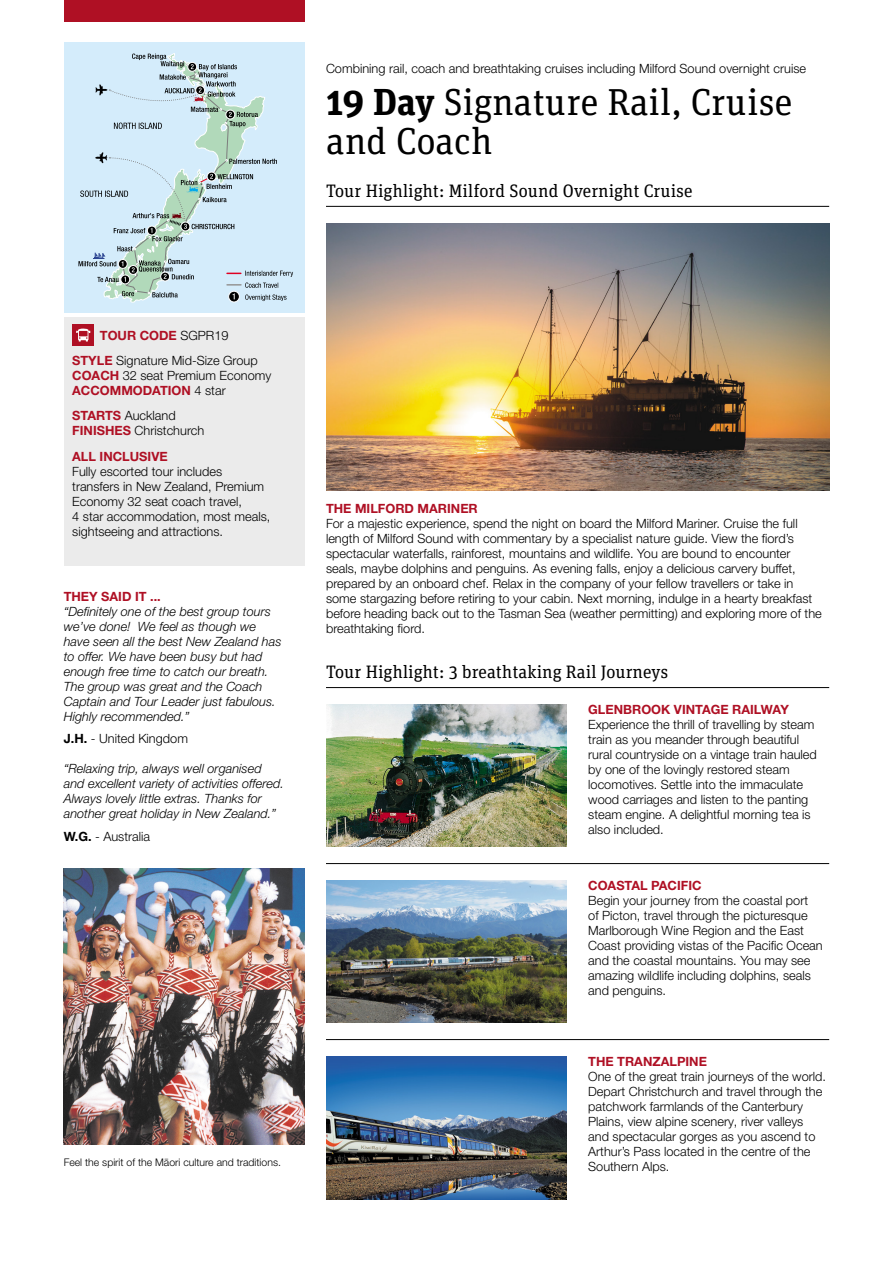
<style>
.page{position:relative;width:893px;height:1263px;background:#fff}
.page>*{position:absolute;margin:0;border:0;box-sizing:border-box;transform-origin:0 0}
.Headline{font:37.5px/39px "Unit Slab OT";color:#000}
.t1{font:18px "Unit Slab OT";color:#000}
.Body_Text{font:300 12.75px/15px "Helvetica Neue LT Pro";color:#000}
.Body_Text-2{font:italic 300 12.75px/15px "Helvetica Neue LT Pro";color:#000}
.Sub_Heads{font:700 12.75px "Helvetica Neue LT Pro";color:#af1024}
.Sub_Heads-2{font:300 12.75px "Helvetica Neue LT Pro";color:#000}
.Itinerary_Heads{font:700 12.75px "Helvetica Neue LT Pro";color:#af1024}
.t2{font:300 10.5px "Helvetica Neue LT Pro";color:#000}
.s1{font-weight:700}
.s2{font-weight:300;color:#000}
.s3{font-weight:700;color:#af1024}
</style>
<div class="page">
<div style="left:64px;top:43px;width:241px;height:270px;background:#d4ecfb"></div>
<img style="left:326px;top:223px;width:503px;height:268px">
<hr style="left:326px;top:687px;width:503px;height:1px;background:#000">
<img style="left:326px;top:705px;width:241px;height:141px">
<img style="left:326px;top:881px;width:241px;height:141px">
<img style="left:326px;top:1057px;width:241px;height:142px">
<hr style="left:326px;top:863px;width:503px;height:1px;background:#000">
<hr style="left:326px;top:1039px;width:503px;height:1px;background:#000">
<div style="left:64px;top:0;width:241px;height:22px;background:#af1024"></div>
<hr style="left:326px;top:206px;width:503px;height:1px;background:#000">
<svg style="left:78px;top:53px;width:215px;height:249px"></svg>
<img style="left:64px;top:868px;width:241px;height:277px">
<div style="left:64px;top:317px;width:241px;height:249px;background:#ebebeb"></div>
<div style="left:73px;top:324px;width:21px;height:22px;background:#af1024"></div>
<svg style="left:76px;top:329px;width:14px;height:12px"></svg>
<p class="Body_Text" style="left:326px;top:61px;width:482px">Combining rail, coach and breathtaking cruises including Milford Sound overnight cruise</p>
<p class="Headline" style="left:326px;top:82px;width:468px"><span class="s1">19 Day</span> Signature Rail, Cruise and Coach</p>
<p class="t1" style="left:326px;top:179px;width:368px">Tour Highlight: Milford Sound Overnight Cruise</p>
<p class="Sub_Heads" style="left:100px;top:327px;width:130px">TOUR CODE <span class="s2">SGPR19</span></p>
<p class="Sub_Heads-2" style="left:72px;top:352px;width:187px"><span class="s3">STYLE</span> Signature Mid-Size Group</p>
<p class="Sub_Heads-2" style="left:72px;top:367px;width:201px"><span class="s3">COACH</span> 32 seat Premium Economy</p>
<p class="Sub_Heads" style="left:72px;top:382px;width:155px">ACCOMMODATION <span class="s2">4 star</span></p>
<p class="Body_Text" style="left:72px;top:408px;width:105px"><span class="s3">STARTS</span> Auckland</p>
<p class="Body_Text" style="left:72px;top:423px;width:133px"><span class="s3">FINISHES</span> Christchurch</p>
<p class="Sub_Heads" style="left:72px;top:448px;width:97px">ALL INCLUSIVE</p>
<p class="Body_Text" style="left:72px;top:463px;width:200px">Fully escorted tour includes transfers in New Zealand, Premium<br>Economy 32 seat coach travel,<br>4 star accommodation, most meals, sightseeing and attractions.</p>
<p class="Itinerary_Heads" style="left:64px;top:588px;width:99px">THEY SAID IT ...</p>
<p class="Body_Text-2" style="left:64px;top:603px;width:219px">“Definitely one of the best group tours we’ve done! We feel as though we have seen all the best New Zealand has to offer. We have been busy but had enough free time to catch our breath.<br>The group was great and the Coach Captain and Tour Leader just fabulous.<br>Highly recommended.”</p>
<p class="Body_Text" style="left:64px;top:731px;width:126px"><span class="s1">J.H.</span> - United Kingdom</p>
<p class="Body_Text-2" style="left:64px;top:761px;width:222px">“Relaxing trip, always well organised and excellent variety of activities offered.<br>Always lovely little extras. Thanks for another great holiday in New Zealand.”</p>
<p class="Body_Text" style="left:64px;top:828px;width:88px"><span class="s1">W.G.</span> - Australia</p>
<p class="t2" style="left:64px;top:1155px;width:219px">Feel the spirit of the Māori culture and traditions.</p>
<p class="Sub_Heads" style="left:326px;top:500px;width:153px">THE MILFORD MARINER</p>
<p class="Body_Text" style="left:326px;top:515px;width:497px">For a majestic experience, spend the night on board the Milford Mariner. Cruise the full length of Milford Sound with commentary by a specialist nature guide. View the fiord’s spectacular waterfalls, rainforest, mountains and wildlife. You are bound to encounter seals, maybe dolphins and penguins. As evening falls, enjoy a delicious carvery buffet, prepared by an onboard chef. Relax in the company of your fellow travellers or take in some stargazing before retiring to your cabin. Next morning, indulge in a hearty breakfast before heading back out to the Tasman Sea (weather permitting) and exploring more of the breathtaking fiord.</p>
<p class="t1" style="left:326px;top:660px;width:344px">Tour Highlight: 3 breathtaking Rail Journeys</p>
<p class="Sub_Heads" style="left:588px;top:701px;width:202px">GLENBROOK VINTAGE RAILWAY</p>
<p class="Body_Text" style="left:588px;top:716px;width:230px">Experience the thrill of travelling by steam train as you meander through beautiful rural countryside on a vintage train hauled by one of the lovingly restored steam locomotives. Settle into the immaculate wood carriages and listen to the panting steam engine. A delightful morning tea is also included.</p>
<p class="Sub_Heads" style="left:588px;top:877px;width:115px">COASTAL PACIFIC</p>
<p class="Body_Text" style="left:588px;top:892px;width:236px">Begin your journey from the coastal port<br>of Picton, travel through the picturesque Marlborough Wine Region and the East Coast providing vistas of the Pacific Ocean and the coastal mountains. You may see amazing wildlife including dolphins, seals and penguins.</p>
<p class="Sub_Heads" style="left:588px;top:1053px;width:120px">THE TRANZALPINE</p>
<p class="Body_Text" style="left:588px;top:1068px;width:239px">One of the great train journeys of the world.<br>Depart Christchurch and travel through the patchwork farmlands of the Canterbury Plains, view alpine scenery, river valleys and spectacular gorges as you ascend to Arthur’s Pass located in the centre of the Southern Alps.</p>
</div>
